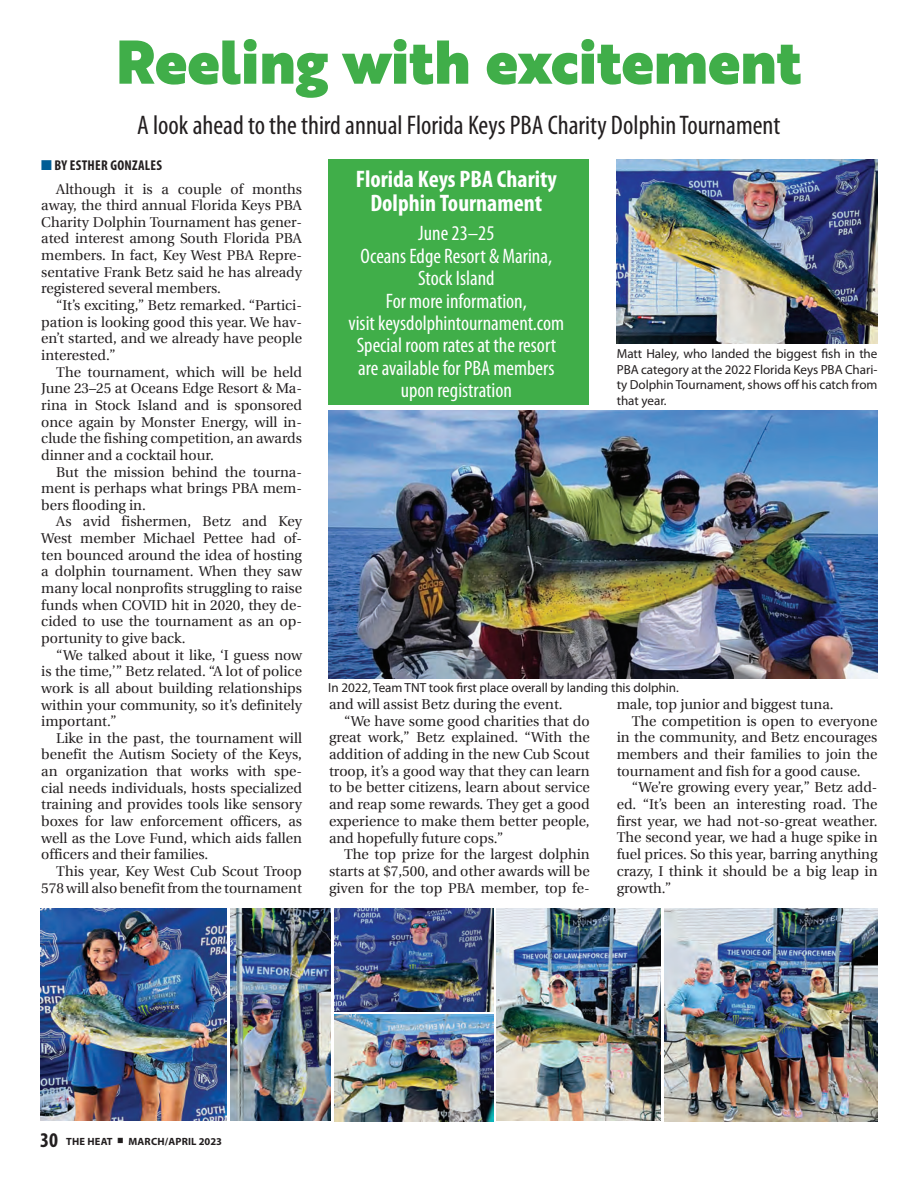
<style>
.page{position:relative;width:918px;height:1188px;background:#fff}
.page>*{position:absolute;margin:0;border:0;box-sizing:border-box;transform-origin:0 0}
.t1{font:60px "Brother 1816 Black";color:#40ae49}
.t2{font:condensed 27px "Myriad Pro";color:#231f20}
.t3{font:700 condensed 24px/24.6px "Myriad Pro";color:#fff;text-align:center}
.t4{font:condensed 21px/22.4px "Myriad Pro";color:#fff;text-align:center}
.t5{font:14.25px/16.6px "Utopia";color:#231f20;text-align:justify}
.t6{font:700 condensed 14.25px "Myriad Pro";letter-spacing:.02em;color:#231f20}
.t7{font:13.2px/15.8px "Myriad Pro";letter-spacing:-.005em;color:#231f20;text-align:justify}
.t8{font:700 10.5px "Myriad Pro";letter-spacing:.02em;color:#231f20}
.s1{color:#005d95}
.s2{font-stretch:condensed;font-size:21px}
.s3{font-family:"Minion Pro";font-weight:400;font-size:18px}
</style>
<div class="page">
<img style="left:617px;top:159px;width:260px;height:184px">
<img style="left:328px;top:410px;width:550px;height:268px">
<div style="left:328px;top:159px;width:261px;height:246px;background:#40ae49"></div>
<img style="left:40px;top:908px;width:186px;height:212px">
<img style="left:230px;top:908px;width:100px;height:212px">
<img style="left:334px;top:908px;width:159px;height:103px">
<img style="left:497px;top:908px;width:163px;height:212px">
<img style="left:334px;top:1014px;width:159px;height:108px">
<img style="left:665px;top:908px;width:212px;height:214px">
<h1 class="t1" style="left:116px;top:16px;width:687px">Reeling with excitement</h1>
<h2 class="t2" style="left:137px;top:109px;width:645px">A look ahead to the third annual Florida Keys PBA Charity Dolphin Tournament</h2>
<p class="t6" style="left:41px;top:157px;width:122px"><span class="s1">■</span> BY ESTHER GONZALES</p>
<p class="t5" style="left:41px;top:181px;width:262px;text-indent:15px">Although it is a couple of months away, the third annual Florida Keys PBA Charity Dolphin Tournament has gener&shy;ated interest among South Florida PBA members. In fact, Key West PBA Repre&shy;sentative Frank Betz said he has already registered several members.</p>
<p class="t5" style="left:41px;top:297px;width:262px;text-indent:15px">“It’s exciting,” Betz remarked. “Partici&shy;pation is looking good this year. We hav&shy;en’t started, and we already have people interested.”</p>
<p class="t5" style="left:41px;top:364px;width:262px;text-indent:15px">The tournament, which will be held June 23–25 at Oceans Edge Resort &amp; Ma&shy;rina in Stock Island and is sponsored once again by Monster Energy, will in&shy;clude the fishing competition, an awards dinner and a cocktail hour.</p>
<p class="t5" style="left:41px;top:464px;width:262px;text-indent:15px">But the mission behind the tourna&shy;ment is perhaps what brings PBA mem&shy;bers flooding in.</p>
<p class="t5" style="left:41px;top:514px;width:262px;text-indent:15px">As avid fishermen, Betz and Key West member Michael Pettee had of&shy;ten bounced around the idea of hosting a dolphin tournament. When they saw many local nonprofits struggling to raise funds when COVID hit in 2020, they de&shy;cided to use the tournament as an op&shy;portunity to give back.</p>
<p class="t5" style="left:41px;top:647px;width:262px;text-indent:15px">“We talked about it like, ‘I guess now is the time,’” Betz related. “A lot of police work is all about building relationships within your community, so it’s definitely important.”</p>
<p class="t5" style="left:41px;top:730px;width:262px;text-indent:15px">Like in the past, the tournament will benefit the Autism Society of the Keys, an organization that works with spe&shy;cial needs individuals, hosts specialized training and provides tools like sensory boxes for law enforcement officers, as well as the Love Fund, which aids fallen officers and their families.</p>
<p class="t5" style="left:41px;top:863px;width:262px;text-align:right">This year, Key West Cub Scout Troop<br>578 will also benefit from the tournament</p>
<h3 class="t3" style="left:356px;top:166px;width:203px">Florida Keys PBA Charity<br>Dolphin Tournament</h3>
<h3 class="t4" style="left:349px;top:222px;width:217px">June 23–25<br>Oceans Edge Resort &amp; Marina,<br>Stock Island<br>For more information,<br>visit keysdolphintournament.com<br>Special room rates at the resort are available for PBA members upon registration</h3>
<p class="t7" style="left:617px;top:345px;width:262px">Matt Haley, who landed the biggest fish in the PBA category at the 2022 Florida Keys PBA Chari&shy;ty Dolphin Tournament, shows off his catch from that year.</p>
<p class="t7" style="left:328px;top:679px;width:352px">In 2022, Team TNT took first place overall by landing this dolphin.</p>
<p class="t5" style="left:617px;top:696px;width:218px">male, top junior and biggest tuna.</p>
<p class="t5" style="left:632px;top:713px;width:247px">The competition is open to everyone</p>
<p class="t5" style="left:617px;top:729px;width:262px">in the community, and Betz encourages</p>
<p class="t5" style="left:617px;top:746px;width:262px">members and their families to join the</p>
<p class="t5" style="left:617px;top:763px;width:245px">tournament and fish for a good cause.</p>
<p class="t5" style="left:632px;top:779px;width:247px">“We’re growing every year,” Betz add-</p>
<p class="t5" style="left:617px;top:796px;width:262px">ed. “It’s been an interesting road. The</p>
<p class="t5" style="left:617px;top:813px;width:262px">first year, we had not-so-great weather.</p>
<p class="t5" style="left:617px;top:830px;width:262px">The second year, we had a huge spike in</p>
<p class="t5" style="left:617px;top:846px;width:262px">fuel prices. So this year, barring anything</p>
<p class="t5" style="left:617px;top:863px;width:262px">crazy, I think it should be a big leap in</p>
<p class="t5" style="left:617px;top:880px;width:56px">growth.”</p>
<p class="t5" style="left:329px;top:696px;width:235px">and will assist Betz during the event.</p>
<p class="t5" style="left:344px;top:713px;width:247px">“We have some good charities that do</p>
<p class="t5" style="left:329px;top:729px;width:262px">great work,” Betz explained. “With the</p>
<p class="t5" style="left:329px;top:746px;width:262px">addition of adding in the new Cub Scout</p>
<p class="t5" style="left:329px;top:763px;width:262px">troop, it’s a good way that they can learn</p>
<p class="t5" style="left:329px;top:780px;width:262px">to be better citizens, learn about service</p>
<p class="t5" style="left:329px;top:796px;width:262px">and reap some rewards. They get a good</p>
<p class="t5" style="left:329px;top:813px;width:262px">experience to make them better people,</p>
<p class="t5" style="left:329px;top:830px;width:176px">and hopefully future cops.”</p>
<p class="t5" style="left:344px;top:846px;width:247px">The top prize for the largest dolphin</p>
<p class="t5" style="left:329px;top:863px;width:262px">starts at $7,500, and other awards will be</p>
<p class="t5" style="left:329px;top:880px;width:262px">given for the top PBA member, top fe-</p>
<p class="t8" style="left:40px;top:1135px;width:183px"><span class="s2">30</span> THE HEAT <span class="s3">■</span> MARCH/APRIL 2023</p>
</div>
